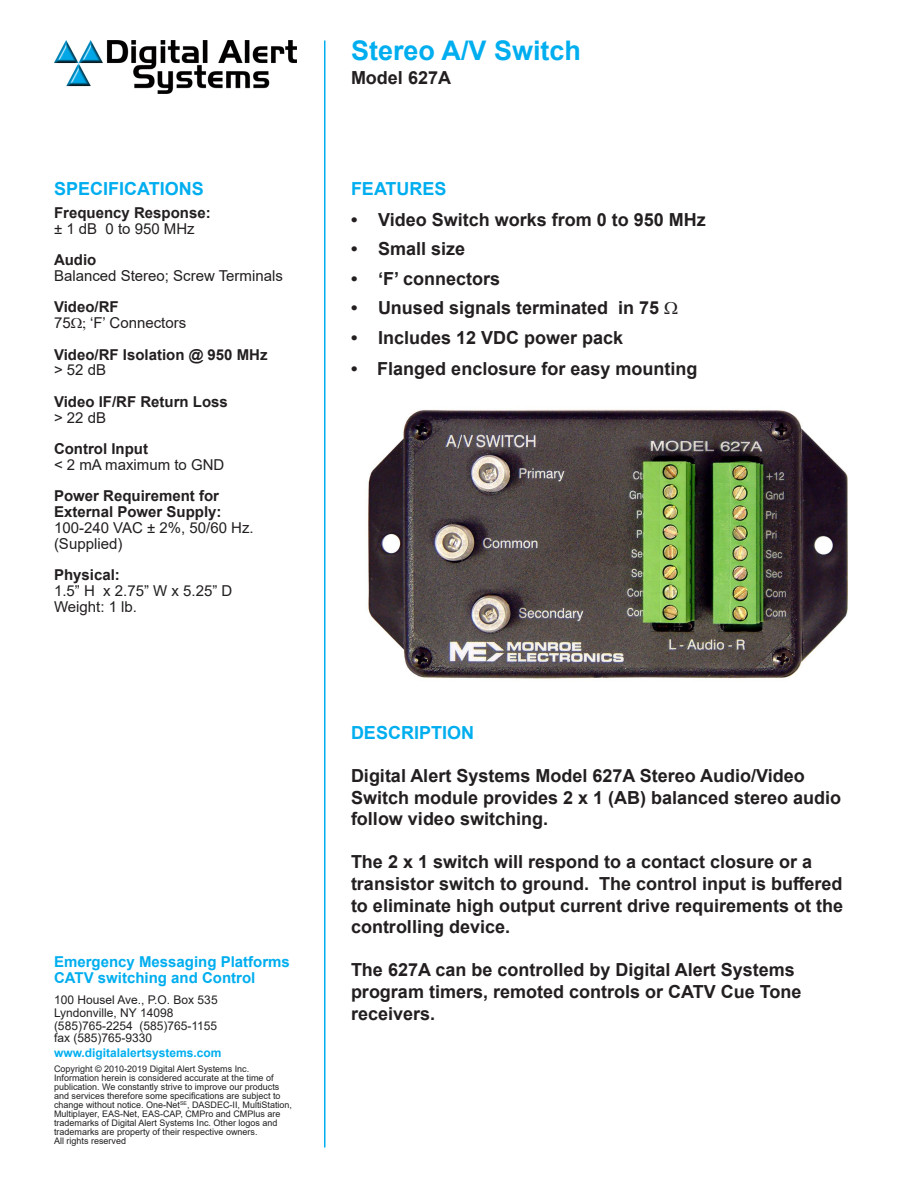
<style>
.page{position:relative;width:918px;height:1188px;background:#fff}
.page>*{position:absolute;margin:0;border:0;box-sizing:border-box;transform-origin:0 0}
.t1{font:700 27px "Arial";color:#00aeef}
.Paragraph_Style_1{font:700 18px/21.6px "Arial";color:#231f20}
.Hanging_indent{font:700 18px "Arial";color:#231f20}
.heading_2{font:700 18px "Arial";color:#00aeef}
.Paragraph_Style_1-2{font:700 18px "Arial";color:#00aeef}
.t2{font:15px "Arial";color:#231f20}
.heading_2-2{font:700 15px "Arial";color:#231f20}
.t3{font:700 15px "Arial";color:#00aeef}
.t4{font:12px/12.8px "Arial";color:#231f20}
.t5{font:700 12px "Arial";color:#00aeef}
.t6{font:9px/9px "Arial";color:#231f20}
</style>
<div class="page">
<hr style="left:324px;top:40px;width:2px;height:1108px;background:#00aeef">
<img style="left:54px;top:40px;width:243px;height:54px">
<img style="left:367px;top:409px;width:481px;height:270px">
<p class="heading_2" style="left:54px;top:176px;width:151px">SPECIFICATIONS</p>
<p class="heading_2-2" style="left:54px;top:202px;width:158px">Frequency Response:</p>
<p class="t2" style="left:54px;top:218px;width:142px">± 1 dB 0 to 950 MHz</p>
<p class="heading_2-2" style="left:54px;top:249px;width:44px">Audio</p>
<p class="t2" style="left:54px;top:265px;width:230px">Balanced Stereo; Screw Terminals</p>
<p class="heading_2-2" style="left:54px;top:296px;width:66px">Video/RF</p>
<p class="t2" style="left:54px;top:312px;width:18px">75</p>
<p class="t2" style="left:90px;top:312px;width:98px">‘F’ Connectors</p>
<p class="heading_2-2" style="left:54px;top:344px;width:215px">Video/RF Isolation @ 950 MHz</p>
<p class="t2" style="left:54px;top:360px;width:54px">&gt; 52 dB</p>
<p class="heading_2-2" style="left:54px;top:391px;width:175px">Video IF/RF Return Loss</p>
<p class="t2" style="left:54px;top:407px;width:54px">&gt; 22 dB</p>
<p class="heading_2-2" style="left:54px;top:438px;width:96px">Control Input</p>
<p class="t2" style="left:54px;top:454px;width:172px">&lt; 2 mA maximum to GND</p>
<p class="heading_2-2" style="left:54px;top:485px;width:167px">Power Requirement for</p>
<p class="heading_2-2" style="left:54px;top:501px;width:169px">External Power Supply:</p>
<p class="t2" style="left:54px;top:517px;width:201px">100-240 VAC ± 2%, 50/60 Hz.</p>
<p class="t2" style="left:54px;top:533px;width:70px">(Supplied)</p>
<p class="heading_2-2" style="left:54px;top:564px;width:67px">Physical:</p>
<p class="t2" style="left:54px;top:580px;width:180px">1.5” H x 2.75” W x 5.25” D</p>
<p class="t2" style="left:54px;top:597px;width:85px">Weight: 1 lb.</p>
<p class="t3" style="left:54px;top:951px;width:237px">Emergency Messaging Platforms</p>
<p class="t3" style="left:54px;top:967px;width:203px">CATV switching and Control</p>
<p class="t4" style="left:54px;top:994px;width:165px">100 Housel Ave., P.O. Box 535<br>Lyndonville, NY 14098 (585)765-2254 (585)765-1155 fax (585)765-9330</p>
<p class="t5" style="left:54px;top:1045px;width:169px">www.digitalalertsystems.com</p>
<p class="t6" style="left:54px;top:1065px;width:240px">Copyright © 2010-2019 Digital Alert Systems Inc.<br>Information herein is considered accurate at the time of publication. We constantly strive to improve our products and services therefore some specifications are subject to change without notice. One-Net<sup>SE</sup>, DASDEC-II, MultiStation, Multiplayer, EAS-Net, EAS-CAP, CMPro and CMPlus are trademarks of Digital Alert Systems Inc. Other logos and trademarks are property of their respective owners.<br>All rights reserved</p>
<p class="t1" style="left:351px;top:32px;width:232px">Stereo A/V Switch</p>
<p class="Paragraph_Style_1" style="left:351px;top:67px;width:102px">Model 627A</p>
<p class="heading_2" style="left:351px;top:176px;width:97px">FEATURES</p>
<p class="Hanging_indent" style="left:351px;top:207px;width:356px">• Video Switch works from 0 to 950 MHz</p>
<p class="Hanging_indent" style="left:351px;top:236px;width:116px">• Small size</p>
<p class="Hanging_indent" style="left:351px;top:266px;width:151px">• ‘F’ connectors</p>
<p class="Hanging_indent" style="left:351px;top:295px;width:310px">• Unused signals terminated in 75</p>
<p class="Hanging_indent" style="left:351px;top:325px;width:274px">• Includes 12 VDC power pack</p>
<p class="Paragraph_Style_1" style="left:351px;top:358px;width:348px">• Flanged enclosure for easy mounting</p>
<p class="Paragraph_Style_1-2" style="left:351px;top:720px;width:125px">DESCRIPTION</p>
<p class="Paragraph_Style_1" style="left:351px;top:765px;width:492px">Digital Alert Systems Model 627A Stereo Audio/Video<br>Switch module provides 2 x 1 (AB) balanced stereo audio follow video switching.</p>
<p class="Paragraph_Style_1" style="left:351px;top:852px;width:494px">The 2 x 1 switch will respond to a contact closure or a transistor switch to ground. The control input is buffered to eliminate high output current drive requirements ot the controlling device.</p>
<p class="Paragraph_Style_1" style="left:351px;top:960px;width:452px">The 627A can be controlled by Digital Alert Systems program timers, remoted controls or CATV Cue Tone receivers.</p>
</div>
